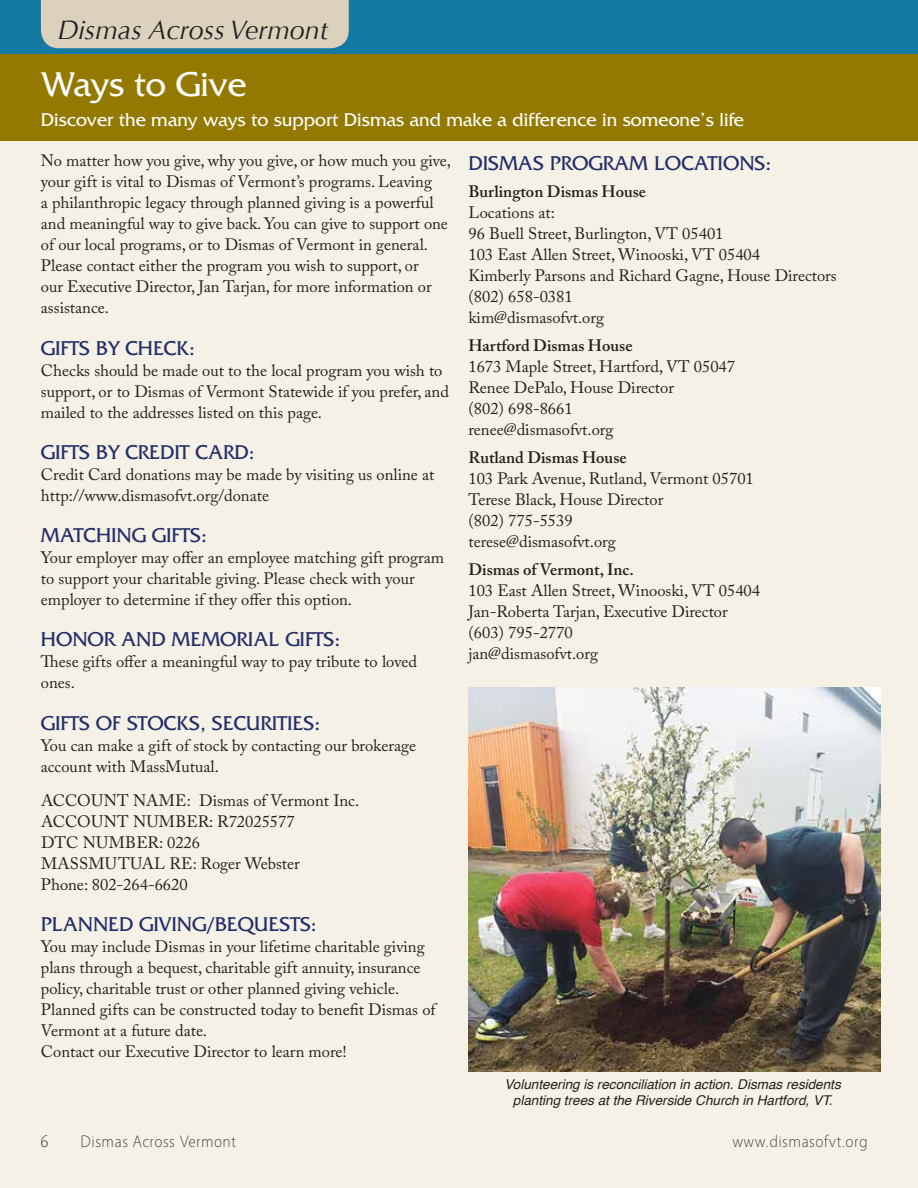
<style>
.page{position:relative;width:918px;height:1188px;background:#f6f1e6}
.page>*{position:absolute;margin:0;border:0;box-sizing:border-box;transform-origin:0 0}
.t1{font:36px "Friz Quadrata";color:#fff}
.t2{font:italic 27px "Optima";color:#231f20}
.t3{font:21px "Friz Quadrata";color:#222d69}
.t4{font:19.5px "Friz Quadrata";color:#fff}
.t5{font:300 18px "Vegur";color:#231f20}
.t6{font:16.5px/21px "Adobe Caslon Pro";color:#231f20}
.t7{font:600 16.5px "Adobe Caslon Pro";color:#231f20}
.t8{font:300 16.5px "Vegur";letter-spacing:.025em;color:#231f20}
.t9{font:italic 13.5px/16.2px "Helvetica";color:#231f20;text-align:center}
</style>
<div class="page">
<div style="left:0;top:32px;width:918px;height:109px;background:#947900"></div>
<div style="left:0;top:0;width:918px;height:54px;background:#147aa2"></div>
<div style="left:41px;top:0;width:308px;height:48px;background:#dbd1bd"></div>
<img style="left:468px;top:688px;width:412px;height:383px">
<h2 class="t2" style="left:57px;top:14px;width:272px">Dismas Across Vermont</h2>
<h1 class="t1" style="left:41px;top:64px;width:207px">Ways to Give</h1>
<p class="t4" style="left:41px;top:109px;width:705px">Discover the many ways to support Dismas and make a difference in someone’s life</p>
<p class="t3" style="left:468px;top:151px;width:304px">DISMAS PROGRAM LOCATIONS:</p>
<p class="t7" style="left:468px;top:182px;width:179px">Burlington Dismas House</p>
<p class="t6" style="left:468px;top:202px;width:370px">Locations at:<br>96 Buell Street, Burlington, VT 05401<br>103 East Allen Street, Winooski, VT 05404<br>Kimberly Parsons and Richard Gagne, House Directors (802) 658-0381<br>kim@dismasofvt.org</p>
<p class="t7" style="left:468px;top:336px;width:166px">Hartford Dismas House</p>
<p class="t6" style="left:468px;top:356px;width:268px">1673 Maple Street, Hartford, VT 05047<br>Renee DePalo, House Director<br>(802) 698-8661<br>renee@dismasofvt.org</p>
<p class="t7" style="left:468px;top:448px;width:160px">Rutland Dismas House</p>
<p class="t6" style="left:468px;top:468px;width:287px">103 Park Avenue, Rutland, Vermont 05701<br>Terese Black, House Director<br>(802) 775-5539<br>terese@dismasofvt.org</p>
<p class="t7" style="left:468px;top:559px;width:167px">Dismas of Vermont, Inc.</p>
<p class="t6" style="left:468px;top:579px;width:293px">103 East Allen Street, Winooski, VT 05404<br>Jan-Roberta Tarjan, Executive Director (603) 795-2770<br>jan@dismasofvt.org</p>
<p class="t6" style="left:41px;top:150px;width:412px">No matter how you give, why you give, or how much you give, your gift is vital to Dismas of Vermont’s programs. Leaving<br>a philanthropic legacy through planned giving is a powerful and meaningful way to give back. You can give to support one of our local programs, or to Dismas of Vermont in general.<br>Please contact either the program you wish to support, or<br>our Executive Director, Jan Tarjan, for more information or assistance.</p>
<p class="t3" style="left:41px;top:336px;width:156px">GIFTS BY CHECK:</p>
<p class="t6" style="left:41px;top:359px;width:410px">Checks should be made out to the local program you wish to support, or to Dismas of Vermont Statewide if you prefer, and mailed to the addresses listed on this page.</p>
<p class="t3" style="left:41px;top:440px;width:215px">GIFTS BY CREDIT CARD:</p>
<p class="t6" style="left:41px;top:464px;width:395px">Credit Card donations may be made by visiting us online at http://www.dismasofvt.org/donate</p>
<p class="t3" style="left:41px;top:524px;width:167px">MATCHING GIFTS:</p>
<p class="t6" style="left:41px;top:547px;width:405px">Your employer may offer an employee matching gift program to support your charitable giving. Please check with your employer to determine if they offer this option.</p>
<p class="t3" style="left:41px;top:628px;width:301px">HONOR AND MEMORIAL GIFTS:</p>
<p class="t6" style="left:41px;top:651px;width:378px">These gifts offer a meaningful way to pay tribute to loved ones.</p>
<p class="t3" style="left:41px;top:711px;width:281px">GIFTS OF STOCKS, SECURITIES:</p>
<p class="t6" style="left:41px;top:734px;width:377px">You can make a gift of stock by contacting our brokerage account with MassMutual.</p>
<p class="t6" style="left:41px;top:790px;width:320px">ACCOUNT NAME: Dismas of Vermont Inc.<br>ACCOUNT NUMBER: R72025577<br>DTC NUMBER: 0226<br>MASSMUTUAL RE: Roger Webster<br>Phone: 802-264-6620</p>
<p class="t3" style="left:41px;top:913px;width:277px">PLANNED GIVING/BEQUESTS:</p>
<p class="t6" style="left:41px;top:936px;width:396px">You may include Dismas in your lifetime charitable giving plans through a bequest, charitable gift annuity, insurance policy, charitable trust or other planned giving vehicle.<br>Planned gifts can be constructed today to benefit Dismas of Vermont at a future date.<br>Contact our Executive Director to learn more!</p>
<p class="t9" style="left:505px;top:1077px;width:338px">Volunteering is reconciliation in action. Dismas residents planting trees at the Riverside Church in Hartford, VT.</p>
<p class="t5" style="left:40px;top:1131px;width:10px">6</p>
<p class="t8" style="left:81px;top:1133px;width:157px">Dismas Across Vermont</p>
<p class="t8" style="left:732px;top:1133px;width:137px">www.dismasofvt.org</p>
<p class="t8" style="left:82px;top:1133px;width:169px">Burlington Di mas House</p>
<p class="t8" style="left:764px;top:1133px;width:114px">w.dismasofvt.org</p>
</div>
